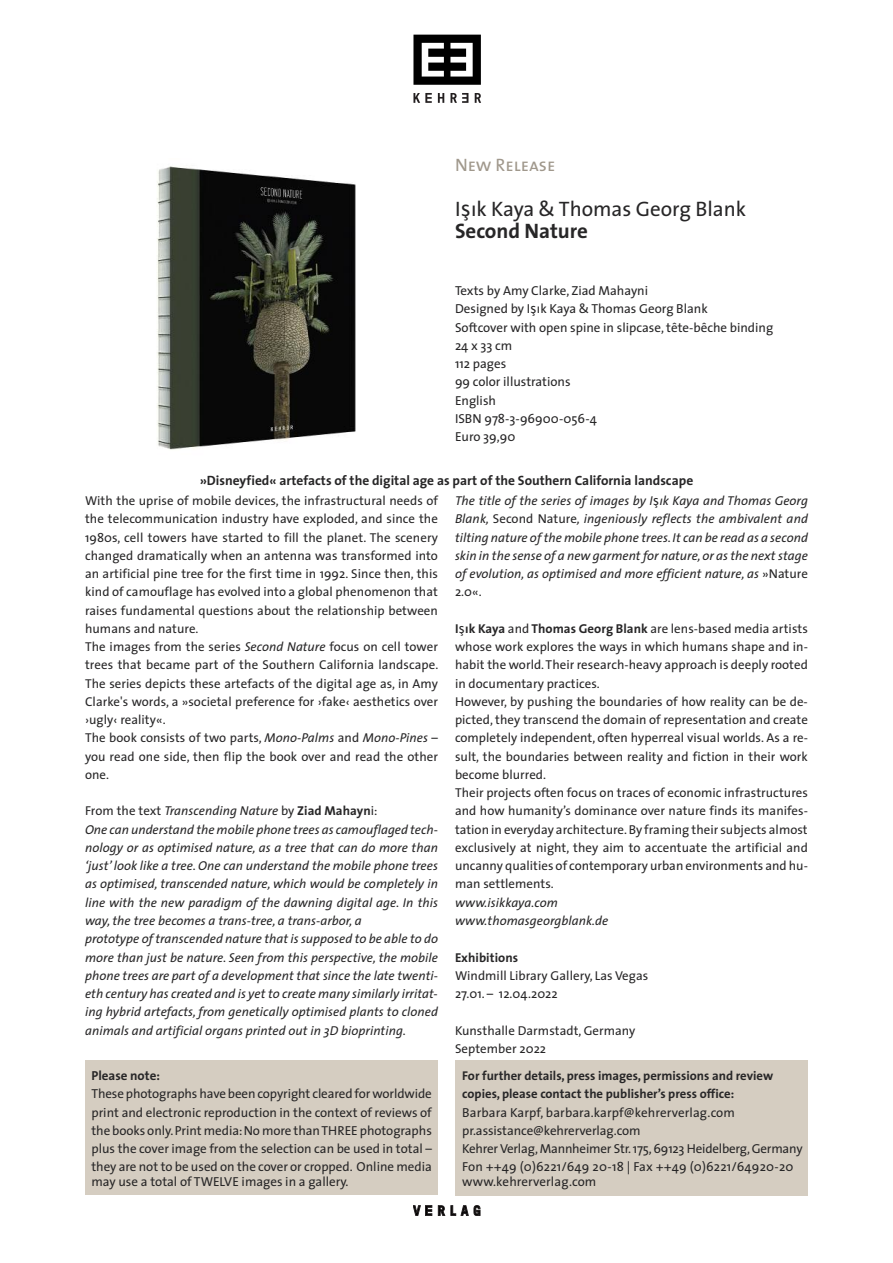
<style>
.page{position:relative;width:893px;height:1263px;background:#fff}
.page>*{position:absolute;margin:0;border:0;box-sizing:border-box;transform-origin:0 0}
.t1{font:21px/22.5px "The Sans";color:#272627}
.t2{font:18px "The Sans Caps";color:#a0988c}
.t3{font:700 13.5px "The Sans";color:#272627}
.t4{font:13.05px/18.3px "The Sans";color:#272627}
.t5{font:700 13.05px "The Sans";color:#272627}
.t6{font:12.9px/18.3px "The Sans";letter-spacing:.005em;color:#272627}
.t7{font:italic 12.9px/18.3px "The Sans";letter-spacing:.005em;color:#272627}
.t8{font:700 12.9px "The Sans";letter-spacing:.005em;color:#272627}
.t9{font:700 12.75px/18.3px "The Sans";color:#272627}
.s1{font-family:"Lucida Grande"}
.s2{font-weight:700}
.s3{font-style:italic}
.s4{font-style:normal}
.s5{font-weight:700;font-style:normal}
.s6{font-family:"Lucida Grande";font-style:normal}
</style>
<div class="page">
<svg style="left:475px;top:93px;width:6px;height:10px"></svg>
<svg style="left:413px;top:93px;width:19px;height:10px"></svg>
<svg style="left:438px;top:93px;width:6px;height:10px"></svg>
<svg style="left:450px;top:93px;width:18px;height:10px"></svg>
<svg style="left:413px;top:35px;width:68px;height:50px"></svg>
<svg style="left:438px;top:1205px;width:7px;height:11px"></svg>
<svg style="left:451px;top:1205px;width:29px;height:11px"></svg>
<svg style="left:413px;top:1205px;width:19px;height:11px"></svg>
<div style="left:85px;top:1060px;width:353px;height:135px;background:#d5cdc1"></div>
<img style="left:157px;top:166px;width:199px;height:284px">
<div style="left:455px;top:1060px;width:353px;height:136px;background:#d5cdc1"></div>
<h2 class="t2" style="left:455px;top:159px;width:102px">New Release</h2>
<h1 class="t1" style="left:455px;top:200px;width:293px">I<span class="s1">ş</span>ık Kaya &amp; Thomas Georg Blank<br><span class="s2">Second Nature</span></h1>
<p class="t4" style="left:455px;top:283px;width:320px">Texts by Amy Clarke, Ziad Mahayni<br>Designed by I<span class="s1">ş</span>ık Kaya &amp; Thomas Georg Blank<br>Softcover with open spine in slipcase, tête-bêche binding<br>24x33cm<br>112 pages<br>99 color illustrations<br>English<br>ISBN 978-3-96900-056-4<br>Euro 39,90</p>
<p class="t3" style="left:200px;top:475px;width:495px">»Disneyfied« artefacts of the digital age as part of the Southern California landscape</p>
<p class="t6" style="left:85px;top:493px;width:355px">With the uprise of mobile devices, the infrastructural needs of the telecommunication industry have exploded, and since the 1980s, cell towers have started to fill the planet. The scenery changed dramatically when an antenna was transformed into an artificial pine tree for the first time in 1992. Since then, this kind of camouflage has evolved into a global phenomenon that raises fundamental questions about the relationship between humans and nature.<br>The images from the series <span class="s3">Second Nature</span> focus on cell tower trees that became part of the Southern California landscape.<br>The series depicts these artefacts of the digital age as, in Amy Clarke's words, a »societal preference for ›fake‹ aesthetics over ›ugly‹ reality«.<br>The book consists of two parts, <span class="s3">Mono-Palms</span> and <span class="s3">Mono</span>-<span class="s3">Pines</span> – you read one side, then flip the book over and read the other one.</p>
<p class="t7" style="left:85px;top:803px;width:354px"><span class="s4">From the text</span> Transcending Nature <span class="s4">by</span> <span class="s5">Ziad Mahayn</span><span class="s4">i:<br></span>One can understand the mobile phone trees as camouflaged tech&shy;nology or as optimised nature, as a tree that can do more than ‘just’ look like a tree. One can understand the mobile phone trees as optimised, transcended nature, which would be completely in line with the new paradigm of the dawning digital age. In this way, the tree becomes a trans-tree, a trans-arbor, a<br>prototype of transcended nature that is supposed to be able to do more than just be nature. Seen from this perspective, the mobile phone trees are part of a development that since the late twenti&shy;eth century has created and is yet to create many similarly irritat&shy;ing hybrid artefacts, from genetically optimised plants to cloned animals and artificial organs printed out in 3D bioprinting.</p>
<p class="t5" style="left:91px;top:1071px;width:70px">Please note:</p>
<p class="t4" style="left:91px;top:1086px;width:342px;text-align:justify">These photographs have been copyright cleared forworldwide print and electronic reproduction in the context of reviews of the books only.Print media:No more thanTHREE photographs plus the cover image from the selection can be used in total – they are not to be used on the cover or cropped. Online media</p>
<p class="t4" style="left:91px;top:1174px;width:259px">may use a total of TWELVE images in a gallery.</p>
<p class="t7" style="left:455px;top:493px;width:354px;text-align:justify">The title of the series of images by I<span class="s6">ş</span>ık Kaya and Thomas Georg Blank, <span class="s4">Second Nature</span>, ingeniously reflects the ambivalent and tilting nature ofthe mobile phone trees.It can be read as a second skin in the sense of a new garment for nature,or as the next stage of evolution, as optimised and more efficient nature, as <span class="s4">»Nature 2.0«.</span></p>
<p class="t6" style="left:455px;top:621px;width:354px"><span class="s2">I</span><span class="s1">ş</span><span class="s2">ık Kaya</span> and <span class="s2">Thomas Georg Blank</span> are lens-based media artists whose work explores the ways in which humans shape and in&shy;habit the world.Their research-heavy approach is deeply rooted in documentary practices.<br>However, by pushing the boundaries of how reality can be de&shy;picted, they transcend the domain of representation and create completely independent, often hyperreal visual worlds. As a re&shy;sult, the boundaries between reality and fiction in their work become blurred.<br>Their projects often focus on traces of economic infrastructures and how humanity’s dominance over nature finds its manifes&shy;tation in everyday architecture.By framing their subjects almost exclusively at night, they aim to accentuate the artificial and uncanny qualities of contemporary urban environments and hu&shy;man settlements.</p>
<p class="t7" style="left:455px;top:894px;width:155px">www.isikkaya.com www.thomasgeorgblank.de</p>
<p class="t8" style="left:455px;top:952px;width:65px">Exhibitions</p>
<p class="t6" style="left:455px;top:967px;width:195px">Windmill Library Gallery, Las Vegas<br>27.01. – 12.04.2022</p>
<p class="t6" style="left:455px;top:1022px;width:182px">Kunsthalle Darmstadt, Germany<br>September 2022</p>
<p class="t9" style="left:462px;top:1068px;width:312px">For further details, press images, permissions and review copies, please contact the publisher’s press office:</p>
<p class="t4" style="left:462px;top:1104px;width:342px">Barbara Karpf, barbara.karpf@kehrerverlag.com pr.assistance@kehrerverlag.com<br>Kehrer Verlag,Mannheimer Str.175,69123 Heidelberg,Germany Fon ++49 (0)6221/649 20-18 | Fax ++49 (0)6221/64920-20</p>
<p class="t4" style="left:462px;top:1174px;width:136px">www.kehrerverlag.com</p>
</div>
